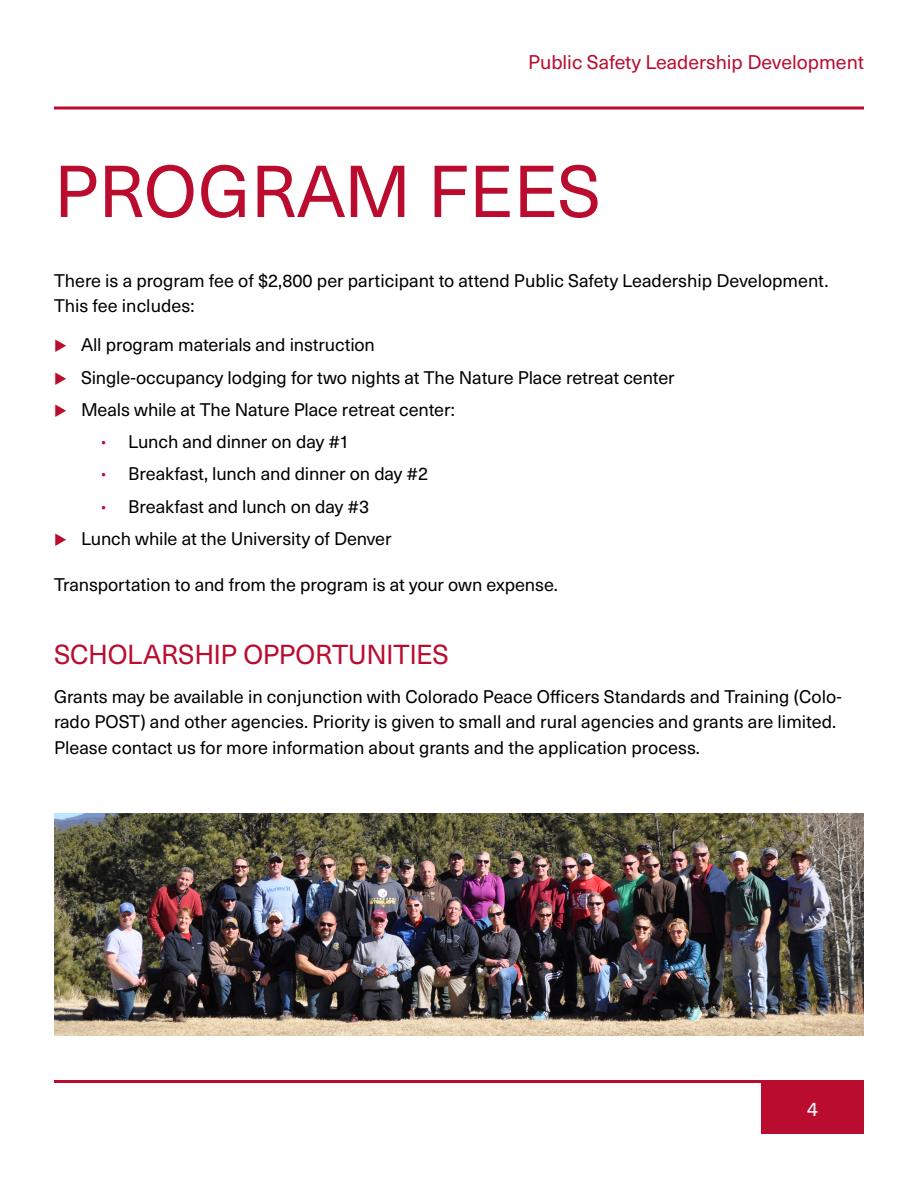
<style>
.page{position:relative;width:918px;height:1188px;background:#fff}
.page>*{position:absolute;margin:0;border:0;box-sizing:border-box;transform-origin:0 0}
.t1{font:72px "Neue Haas Unica W1 G";color:#ba0c2f}
.Page_2_Body{font:27px "Neue Haas Unica W1 G";letter-spacing:-.015em;color:#ba0c2f}
.t2{font:19.5px "Neue Haas Unica W1 G";color:#ba0c2f}
.t3{font:19.5px "Neue Haas Unica W1 G";color:#fff}
.Page_2_Body-2{font:18px/25.5px "Neue Haas Unica W1 G";color:#000}
.s1{font-size:15px;color:#ba0c2f}
</style>
<div class="page">
<svg style="left:54px;top:106px;width:810px;height:4px;background:#cb4862"></svg>
<hr style="left:54px;top:1080px;width:810px;height:3px;background:#ba0c2f">
<div style="left:761px;top:1083px;width:103px;height:51px;background:#ba0c2f"></div>
<img style="left:54px;top:813px;width:810px;height:223px">
<p class="t2" style="left:528px;top:48px;width:337px">Public Safety Leadership Development</p>
<p class="t1" style="left:54px;top:138px;width:549px">PROGRAM FEES</p>
<p class="Page_2_Body-2" style="left:54px;top:267px;width:776px">There is a program fee of $2,800 per participant to attend Public Safety Leadership Development.<br>This fee includes:</p>
<p class="Page_2_Body-2" style="left:81px;top:331px;width:295px">All program materials and instruction</p>
<p class="Page_2_Body-2" style="left:81px;top:364px;width:595px">Single-occupancy lodging for two nights at The Nature Place retreat center</p>
<p class="Page_2_Body-2" style="left:81px;top:396px;width:375px">Meals while at The Nature Place retreat center:</p>
<p class="Page_2_Body-2" style="left:101px;top:428px;width:250px"><span class="s1">•</span> Lunch and dinner on day #1</p>
<p class="Page_2_Body-2" style="left:101px;top:460px;width:329px"><span class="s1">•</span> Breakfast, lunch and dinner on day #2</p>
<p class="Page_2_Body-2" style="left:101px;top:493px;width:270px"><span class="s1">•</span> Breakfast and lunch on day #3</p>
<p class="Page_2_Body-2" style="left:81px;top:525px;width:312px">Lunch while at the University of Denver</p>
<p class="Page_2_Body-2" style="left:54px;top:571px;width:505px">Transportation to and from the program is at your own expense.</p>
<p class="Page_2_Body" style="left:54px;top:634px;width:396px">SCHOLARSHIP OPPORTUNITIES</p>
<p class="Page_2_Body-2" style="left:54px;top:682px;width:790px">Grants may be available in conjunction with Colorado Peace Officers Standards and Training (Colo&shy;rado POST) and other agencies. Priority is given to small and rural agencies and grants are limited.<br>Please contact us for more information about grants and the application process.</p>
<p class="t3" style="left:807px;top:1095px;width:12px">4</p>
</div>
